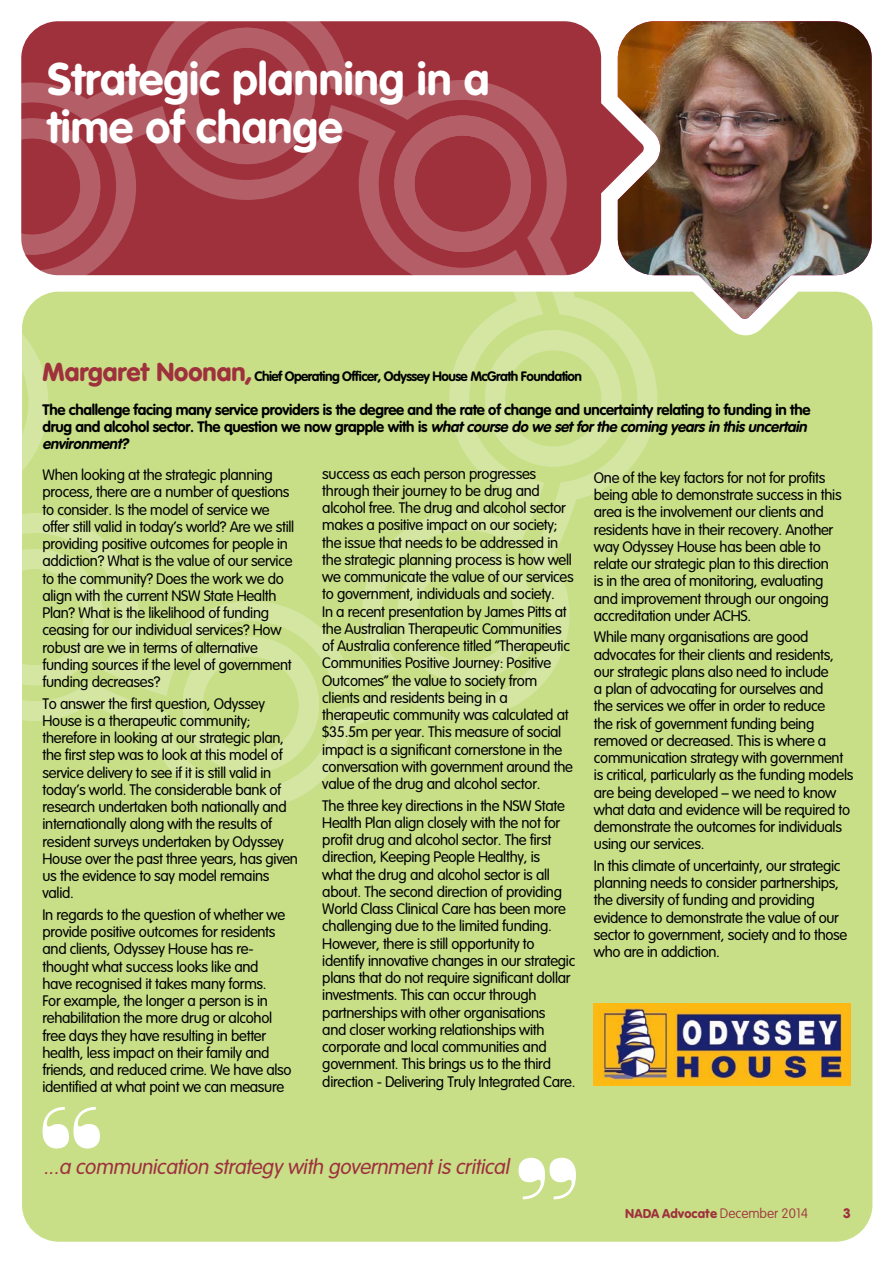
<style>
.page{position:relative;width:893px;height:1263px;background:#fff}
.page>*{position:absolute;margin:0;border:0;box-sizing:border-box;transform-origin:0 0}
.t1{font:700 45px/48px "VA Gblake";color:#fff}
.t2{font:italic 300 21px "VA Gblake";color:#9f313d}
.t3{font:300 15px/17.2px "VA Gblake";letter-spacing:-.02em;color:#000}
.t4{font:700 15px/17.2px "VA Gblake";letter-spacing:-.02em;color:#000;text-align:justify}
.t5{font:700 13.5px "VA Gblake";letter-spacing:-.04em;color:#000}
.t6{font:13.5px "Vag";color:#9f313d}
.t7{font:900 13.5px "VAG Rounded";color:#9f313d}
.s1{font-weight:900;font-size:25.5px;color:#9f313d}
.s2{font-style:italic}
.s3{font-family:"VAG Rounded";font-weight:100}
</style>
<div class="page">
<div style="left:22px;top:319px;width:850px;height:923px;background:#c8df88"></div>
<svg style="left:22px;top:21px;width:636px;height:788px;fill:#c8df88"></svg>
<svg style="left:21px;top:28px;width:601px;height:745px;fill:#c8df88"></svg>
<svg style="left:394px;top:115px;width:137px;height:137px"></svg>
<img style="left:618px;top:21px;width:254px;height:298px">
<img style="left:594px;top:1003px;width:256px;height:83px">
<svg style="left:519px;top:1158px;width:57px;height:41px"></svg>
<svg style="left:43px;top:1107px;width:57px;height:41px"></svg>
<h1 class="t1" style="left:48px;top:54px;width:443px">Strategic planning in a time of change</h1>
<p class="t5" style="left:43px;top:369px;width:541px"><span class="s1">Margaret Noonan,</span> Chief Operating Officer, Odyssey House McGrath Foundation</p>
<p class="t4" style="left:43px;top:401px;width:769px">The challenge facing many service providers is the degree and the rate of change and uncertainty relating to funding in the drug and alcohol sector. The question we now grapple with is <span class="s2">what course do we set forthe coming yearsin thisuncertain environment?</span></p>
<p class="t3" style="left:43px;top:466px;width:253px">When looking at the strategic planning process, there are a number of questions to consider. Is the model of service we offer still valid in today’s world? Are we still providing positive outcomes for people in addiction? What is the value of our service to the community? Does the work we do align with the current NSW State Health Plan? What is the likelihood of funding ceasing for our individual services? How robust are we in terms of alternative funding sources if the level of government funding decreases?</p>
<p class="t3" style="left:43px;top:695px;width:257px">To answer the first question, Odyssey House is a therapeutic community; therefore in looking at our strategic plan, the first step was to look at this model of service delivery to see if it is still valid in today’s world. The considerable bank of research undertaken both nationally and internationally along with the results of resident surveys undertaken by Odyssey House over the past three years, has given us the evidence to say model remains valid.</p>
<p class="t3" style="left:43px;top:906px;width:251px">In regards to the question of whether we provide positive outcomes for residents and clients, Odyssey House has re&shy;thought what success looks like and have recognised it takes many forms.<br>For example, the longer a person is in rehabilitation the more drug or alcohol free days they have resulting in better health, less impact on their family and friends, and reduced crime. We have also identified at what point we can measure</p>
<p class="t3" style="left:322px;top:465px;width:253px">success as each person progresses through their journey to be drug and alcohol free. The drug and alcohol sector makes a positive impact on our society; the issue that needs to be addressed in the strategic planning process is how well we communicate the value of our services to government, individuals and society.<br>In a recent presentation by James Pitts at the Australian Therapeutic Communities of Australia conference titled “Therapeutic Communities Positive Journey: Positive Outcomes” the value to society from clients and residents being in a therapeutic community was calculated at $35.5m per year. This measure of social impact is a significant cornerstone in the conversation with government around the value of the drug and alcohol sector.</p>
<p class="t3" style="left:322px;top:797px;width:255px">The three key directions in the NSW State Health Plan align closely with the not for profit drug and alcohol sector. The first direction, Keeping People Healthy, is<br>what the drug and alcohol sector is all about. The second direction of providing World Class Clinical Care has been more challenging due to the limited funding.<br>However, there is still opportunity to identify innovative changes in our strategic plans that do not require significant dollar investments. This can occur through partnerships with other organisations<br>and closer working relationships with corporate and local communities and government. This brings us to the third direction - Delivering Truly Integrated Care.</p>
<p class="t3" style="left:594px;top:469px;width:249px">One of the key factors for not for profits being able to demonstrate success in this area is the involvement our clients and residents have in their recovery. Another way Odyssey House has been able to relate our strategic plan to this direction is in the area of monitoring, evaluating and improvement through our ongoing accreditation under ACHS.</p>
<p class="t3" style="left:594px;top:628px;width:261px">While many organisations are good advocates for their clients and residents, our strategic plans also need to include<br>a plan of advocating for ourselves and<br>the services we offer in order to reduce<br>the risk of government funding being removed or decreased. This is where a communication strategy with government is critical, particularly as the funding models are being developed – we need to know what data and evidence will be required to demonstrate the outcomes for individuals using our services.</p>
<p class="t3" style="left:594px;top:857px;width:255px">In this climate of uncertainty, our strategic planning needs to consider partnerships, the diversity of funding and providing evidence to demonstrate the value of our sector to government, society and to those who are in addiction.</p>
<h2 class="t2" style="left:44px;top:1155px;width:471px">...a communication strategy with governmentis critical</h2>
<p class="t6" style="left:625px;top:1205px;width:184px">NADA Advocate <span class="s3">December 2014</span></p>
<p class="t7" style="left:843px;top:1205px;width:9px">3</p>
</div>
